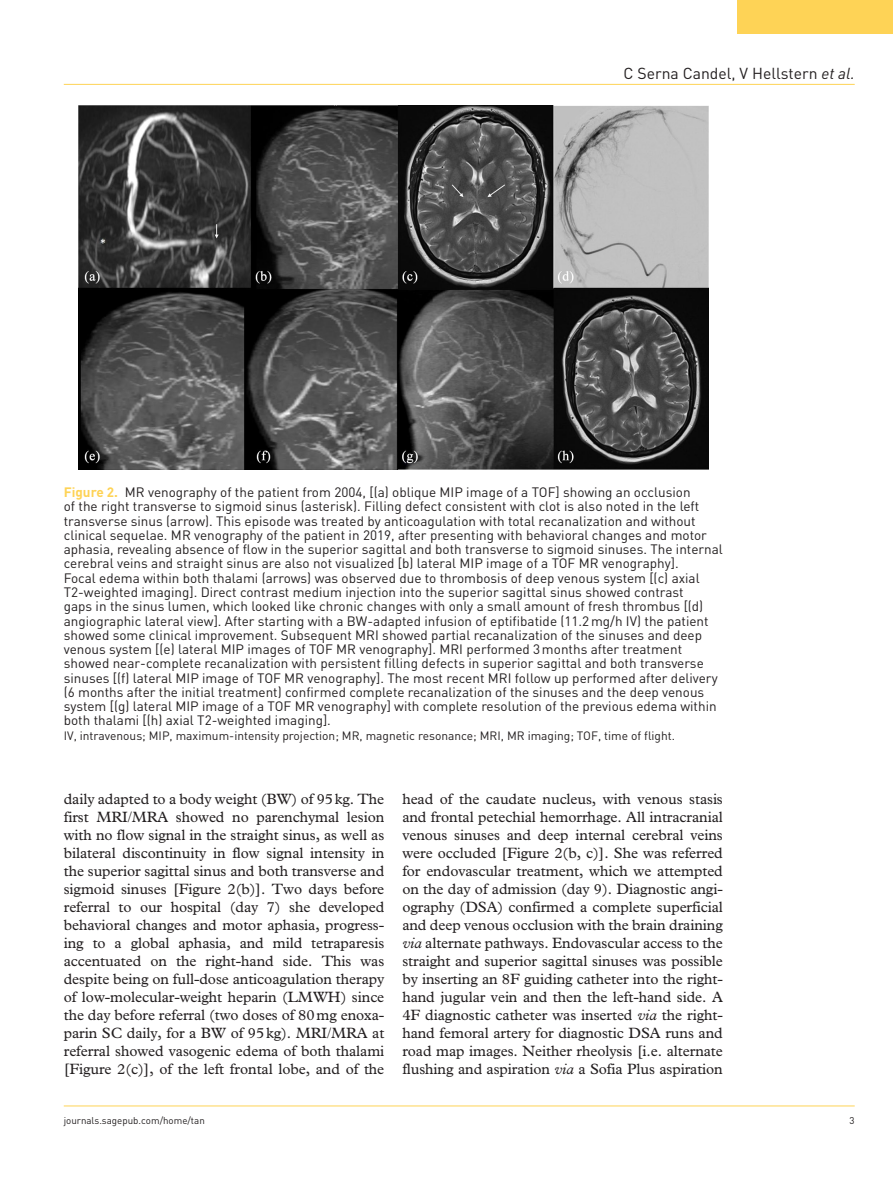
<style>
.page{position:relative;width:893px;height:1191px;background:#fff}
.page>*{position:absolute;margin:0;border:0;box-sizing:border-box;transform-origin:0 0}
.t1{font:15.75px "DIN";color:#231f20}
.t2{font:15px/18px "Plantin Std";letter-spacing:-.005em;color:#231f20;text-align:justify}
.t3{font:13.5px/14.2px "DIN";color:#231f20}
.t4{font:12px "DIN";color:#231f20}
.t5{font:9.75px "DIN";color:#231f20}
.s1{font-style:italic}
.s2{font-weight:700;color:#fed356}
</style>
<div class="page">
<hr style="left:64px;top:84px;width:791px;height:1px;background:#fed356">
<hr style="left:64px;top:1105px;width:791px;height:1px;background:#fed356">
<div style="left:738px;top:0;width:155px;height:34px;background:#fed356"></div>
<img style="left:78px;top:106px;width:630px;height:363px">
<p class="t1" style="left:623px;top:63px;width:233px">C Serna Candel, V Hellstern <span class="s1">et al.</span></p>
<p class="t3" style="left:64px;top:485px;width:661px"><span class="s2">Figure 2.</span> MR venography of the patient from 2004, [(a) oblique MIP image of a TOF] showing an occlusion<br>of the right transverse to sigmoid sinus (asterisk). Filling defect consistent with clot is also noted in the left transverse sinus (arrow). This episode was treated by anticoagulation with total recanalization and without clinical sequelae. MR venography of the patient in 2019, after presenting with behavioral changes and motor aphasia, revealing absence of flow in the superior sagittal and both transverse to sigmoid sinuses. The internal cerebral veins and straight sinus are also not visualized [b) lateral MIP image of a TOF MR venography].<br>Focal edema within both thalami (arrows) was observed due to thrombosis of deep venous system [(c) axial T2-weighted imaging]. Direct contrast medium injection into the superior sagittal sinus showed contrast<br>gaps in the sinus lumen, which looked like chronic changes with only a small amount of fresh thrombus [(d) angiographic lateral view]. After starting with a BW-adapted infusion of eptifibatide (11.2mg/h IV) the patient showed some clinical improvement. Subsequent MRI showed partial recanalization of the sinuses and deep venous system [(e) lateral MIP images of TOF MR venography]. MRI performed 3months after treatment showed near-complete recanalization with persistent filling defects in superior sagittal and both transverse sinuses [(f) lateral MIP image of TOF MR venography]. The most recent MRI follow up performed after delivery (6 months after the initial treatment) confirmed complete recanalization of the sinuses and the deep venous system [(g) lateral MIP image of a TOF MR venography] with complete resolution of the previous edema within both thalami [(h) axial T2-weighted imaging].</p>
<p class="t4" style="left:64px;top:727px;width:613px">IV, intravenous; MIP, maximum-intensity projection; MR, magnetic resonance; MRI, MR imaging; TOF, time of flight.</p>
<p class="t2" style="left:64px;top:790px;width:322px">daily adapted to a body weight (BW) of 95kg. The first MRI/MRA showed no parenchymal lesion with no flow signal in the straight sinus, as well as bilateral discontinuity in flow signal intensity in the superior sagittal sinus and both transverse and sigmoid sinuses [Figure 2(b)]. Two days before referral to our hospital (day 7) she developed behavioral changes and motor aphasia, progress&shy;ing to a global aphasia, and mild tetraparesis accentuated on the right-hand side. This was despite being on full-dose anticoagulation therapy of low-molecular-weight heparin (LMWH) since the day before referral (two doses of 80mg enoxa&shy;parin SC daily, for a BW of 95kg). MRI/MRA at referral showed vasogenic edema of both thalami [Figure 2(c)], of the left frontal lobe, and of the</p>
<p class="t2" style="left:402px;top:790px;width:322px">head of the caudate nucleus, with venous stasis and frontal petechial hemorrhage. All intracranial venous sinuses and deep internal cerebral veins were occluded [Figure 2(b, c)]. She was referred for endovascular treatment, which we attempted on the day of admission (day 9). Diagnostic angi&shy;ography (DSA) confirmed a complete superficial and deep venous occlusion with the brain draining <span class="s1">via</span> alternate pathways. Endovascular access to the straight and superior sagittal sinuses was possible by inserting an 8F guiding catheter into the right&shy;hand jugular vein and then the left-hand side. A 4F diagnostic catheter was inserted <span class="s1">via</span> the right&shy;hand femoral artery for diagnostic DSA runs and road map images. Neither rheolysis [i.e. alternate flushing and aspiration <span class="s1">via</span> a Sofia Plus aspiration</p>
<p class="t5" style="left:64px;top:1114px;width:143px">journals.sagepub.com/home/tan</p>
<p class="t5" style="left:850px;top:1114px;width:7px">3</p>
</div>
